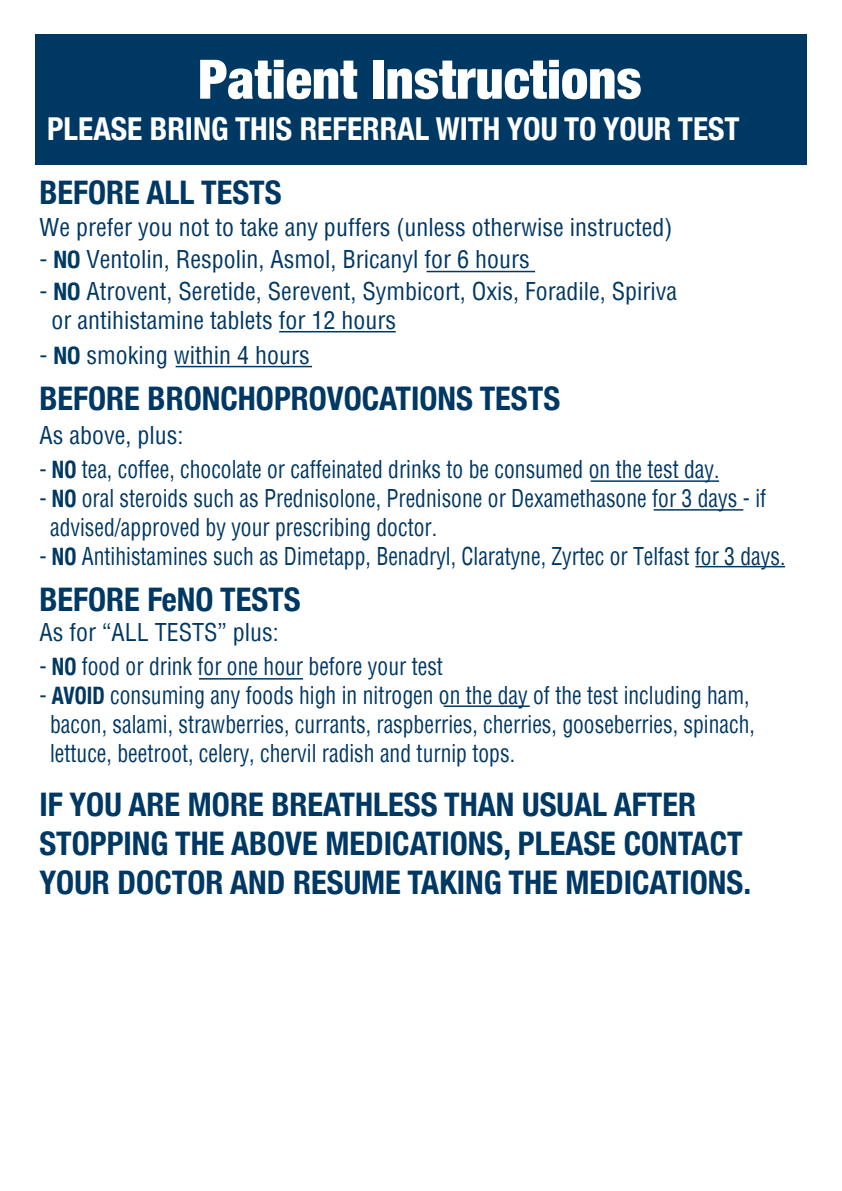
<style>
.page{position:relative;width:842px;height:1191px;background:#fff}
.page>*{position:absolute;margin:0;border:0;box-sizing:border-box;transform-origin:0 0}
.t1{font:900 condensed 54.4px "Helvetica Neue";color:#fff}
.t2{font:700 condensed 32.4px/39px "Helvetica Neue";color:#003864}
.t3{font:700 condensed 31.6px "Helvetica Neue";color:#fff}
.t4{font:condensed 24px/28.8px "Helvetica";color:#003864;scale:.9 1}
.t5{font:condensed 24px/28.8px "Helvetica";color:#003864}
.s1{font-family:"Helvetica Neue";font-weight:700}
</style>
<div class="page">
<hr style="left:426px;top:271px;width:109px;height:1px;background:#003864">
<hr style="left:176px;top:366px;width:136px;height:1px;background:#003864">
<hr style="left:591px;top:480px;width:128px;height:2px;background:#003864">
<hr style="left:654px;top:509px;width:89px;height:1px;background:#003864">
<hr style="left:695px;top:566px;width:90px;height:1px;background:#003864">
<hr style="left:444px;top:705px;width:86px;height:2px;background:#003864">
<hr style="left:199px;top:678px;width:104px;height:1px;background:#003864">
<hr style="left:279px;top:331px;width:117px;height:1px;background:#003864">
<div style="left:35px;top:34px;width:772px;height:131px;background:#003864"></div>
<h1 class="t1" style="left:198px;top:35px;width:445px">Patient Instructions</h1>
<h3 class="t3" style="left:47px;top:103px;width:694px">PLEASE BRING THIS REFERRAL WITH YOU TO YOUR TEST</h3>
<h2 class="t2" style="left:39px;top:171px;width:244px">BEFORE ALL TESTS</h2>
<p class="t5" style="left:39px;top:213px;width:635px">We prefer you not to take any puffers (unless otherwise instructed)</p>
<p class="t5" style="left:39px;top:244px;width:492px">- <span class="s1">NO</span> Ventolin, Respolin, Asmol, Bricanyl for 6 hours</p>
<p class="t5" style="left:51px;top:276px;width:627px;text-indent:-12px">- <span class="s1">NO</span> Atrovent, Seretide, Serevent, Symbicort, Oxis, Foradile, Spiriva or antihistamine tablets for 12 hours</p>
<p class="t5" style="left:39px;top:340px;width:272px">- <span class="s1">NO</span> smoking within 4 hours</p>
<h2 class="t2" style="left:39px;top:377px;width:522px">BEFORE BRONCHOPROVOCATIONS TESTS</h2>
<p class="t5" style="left:39px;top:420px;width:145px">As above, plus:</p>
<p class="t4" style="left:39px;top:454px;width:757px">- <span class="s1">NO</span> tea, coffee, chocolate or caffeinated drinks to be consumed on the test day.</p>
<p class="t4" style="left:50px;top:483px;width:797px;text-indent:-11px">- <span class="s1">NO</span> oral steroids such as Prednisolone, Prednisone or Dexamethasone for 3 days - if advised/approved by your prescribing doctor.</p>
<p class="t4" style="left:39px;top:541px;width:830px">- <span class="s1">NO</span> Antihistamines such as Dimetapp, Benadryl, Claratyne, Zyrtec or Telfast for 3 days.</p>
<h2 class="t2" style="left:39px;top:577px;width:263px">BEFORE FeNO TESTS</h2>
<p class="t5" style="left:39px;top:617px;width:241px">As for “ALL TESTS” plus:</p>
<p class="t4" style="left:39px;top:651px;width:450px">- <span class="s1">NO</span> food or drink for one hour before your test</p>
<p class="t4" style="left:50px;top:680px;width:784px;text-indent:-11px">- <span class="s1">AVOID</span> consuming any foods high in nitrogen on the day of the test including ham, bacon, salami, strawberries, currants, raspberries, cherries, gooseberries, spinach, lettuce, beetroot, celery, chervil radish and turnip tops.</p>
<h2 class="t2" style="left:39px;top:782px;width:713px">IF YOU ARE MORE BREATHLESS THAN USUAL AFTER<br>STOPPING THE ABOVE MEDICATIONS, PLEASE CONTACT<br>YOUR DOCTOR AND RESUME TAKING THE MEDICATIONS.</h2>
</div>
